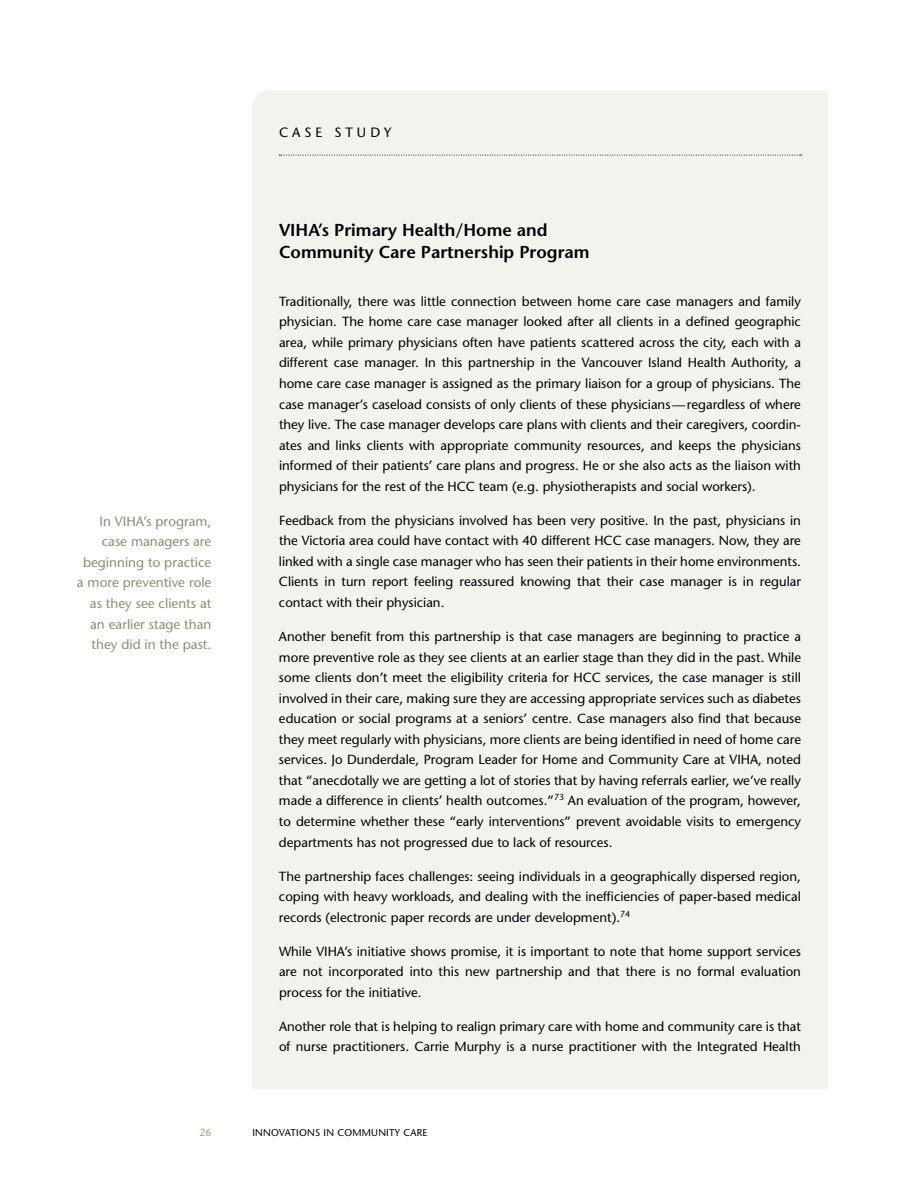
<style>
.page{position:relative;width:918px;height:1188px;background:#fff}
.page>*{position:absolute;margin:0;border:0;box-sizing:border-box;transform-origin:0 0}
.t1{font:600 17.25px/22.5px "Stone Sans";color:#000}
.t2{font:13.5px/20.5px "Stone Sans";color:#8a8e72;text-align:right}
.t3{font:13.5px "Stone Sans";letter-spacing:.3em;color:#000}
.t4{font:13.2px/20.5px "Stone Sans";color:#000;text-align:justify}
.t5{font:10.5px "Stone Sans";color:#9da182}
.t6{font:9.9px "Stone Sans";letter-spacing:.02em;color:#000}
</style>
<div class="page">
<div style="left:252px;top:90px;width:576px;height:999px;background:#f2f3ed"></div>
<p class="t2" style="left:77px;top:511px;width:136px">In VIHA’s program, case managers are beginning to practice a more preventive role as they see clients at an earlier stage than they did in the past.</p>
<p class="t3" style="left:279px;top:124px;width:35px">Case</p>
<p class="t3" style="left:334px;top:124px;width:59px">Study</p>
<h1 class="t1" style="left:279px;top:218px;width:312px">VIHA’s Primary Health/Home and<br>Community Care Partnership Program</h1>
<p class="t4" style="left:279px;top:291px;width:524px">Traditionally, there was little connection between home care case managers and family physician. The home care case manager looked after all clients in a defined geographic area, while primary physicians often have patients scattered across the city, each with a different case manager. In this partnership in the Vancouver Island Health Authority, a home care case manager is assigned as the primary liaison for a group of physicians. The case manager’s caseload consists of only clients of these physicians—regardless of where they live. The case manager develops care plans with clients and their caregivers, coordin&shy;ates and links clients with appropriate community resources, and keeps the physicians informed of their patients’ care plans and progress. H e or she also acts as the liaison with physicians for the rest of the H CC team (e.g. physiotherapists and social workers).</p>
<p class="t4" style="left:279px;top:510px;width:524px">Feedback from the physicians involved has been very positive. In the past, physicians in the Victoria area could have contact with 40 different H CC case managers. N ow, they are linked with a single case manager who has seen their patients in their home environments.<br>Clients in turn report feeling reassured knowing that their case manager is in regular contact with their physician.</p>
<p class="t4" style="left:279px;top:626px;width:524px">Another benefit from this partnership is that case managers are beginning to practice a more preventive role as they see clients at an earlier stage than they did in the past. While some clients don’t meet the eligibility criteria for H CC services, the case manager is still involved in their care, making sure they are accessing appropriate services such as diabetes education or social programs at a seniors’ centre. Case managers also find that because they meet regularly with physicians, more clients are being identified in need of home care services. Jo Dunderdale, Program Leader for Home and Community Care at VIHA, noted that “anecdotally we are getting a lot of stories that by having referrals earlier, we’ve really made a difference in clients’ health outcomes.”<sup>73</sup> An evaluation of the program, however, to determine whether these “early interventions” prevent avoidable visits to emergency departments has not progressed due to lack of resources.</p>
<p class="t4" style="left:279px;top:866px;width:524px">The partnership faces challenges: seeing individuals in a geographically dispersed region, coping with heavy workloads, and dealing with the inefficiencies of paper-based medical records (electronic paper records are under development).<sup>74</sup></p>
<p class="t4" style="left:279px;top:941px;width:524px">While VIHA’s initiative shows promise, it is important to note that home support services are not incorporated into this new partnership and that there is no formal evaluation process for the initiative.</p>
<p class="t4" style="left:279px;top:1016px;width:524px">Another role that is helping to realign primary care with home and community care is that of nurse practitioners. Carrie M urphy is a nurse practitioner with the Integrated H ealth</p>
<p class="t5" style="left:199px;top:1126px;width:14px">26</p>
<p class="t6" style="left:252px;top:1127px;width:175px">Innovations i n Community Care</p>
</div>
